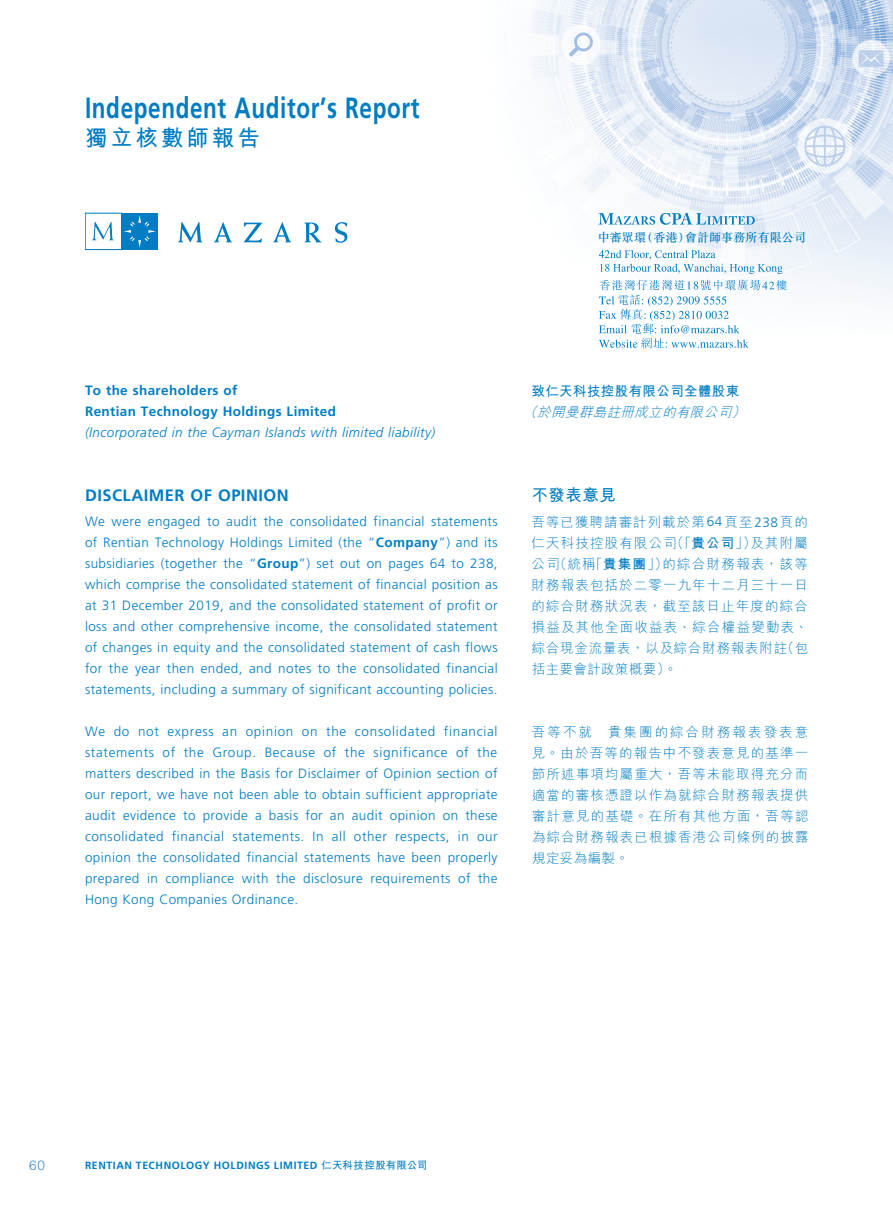
<style>
.page{position:relative;width:893px;height:1212px;background:#fff}
.page>*{position:absolute;margin:0;border:0;box-sizing:border-box;transform-origin:0 0}
.t1{font:700 29.25px "Frutiger";letter-spacing:.03em;color:#007cc2;scale:.77 1}
.t2{font:700 22.5px "M Hei HK";letter-spacing:.13em;color:#007cc2}
.t3{font:700 16.5px "Frutiger";letter-spacing:.03em;color:#007cc2}
.t4{font:700 16.5px "M Hei HK";letter-spacing:.03em;color:#007cc2}
.t5{font:300 13.5px/21px "Frutiger";letter-spacing:.03em;color:#007cc2;text-align:justify}
.t6{font:300 13.5px/21px "M Hei HK";letter-spacing:.08em;color:#007cc2;text-align:justify}
.t7{font:italic 300 13.5px "Frutiger";letter-spacing:.03em;color:#007cc2}
.t8{font:700 13.5px/21px "Frutiger";letter-spacing:.03em;color:#007cc2}
.t9{font:italic 300 13.5px "M Hei HK";color:#007cc2}
.t10{font:700 13.5px "M Hei HK";letter-spacing:.03em;color:#007cc2}
.t11{font:300 13.5px "Helvetica";color:#3f8dcb}
.t12{font:12.15px "M Sung HK Medium E Ten B5 H";color:#007cc2}
.t13{font:700 10.5px "Frutiger";letter-spacing:.05em;color:#007cc2}
.s1{font-weight:700}
.s2{font-family:"Frutiger"}
.s3{font-family:"M Hei HK"}
</style>
<div class="page">
<img style="left:85px;top:0;width:808px;height:349px">
<svg style="left:598px;top:213px;width:157px;height:12px"></svg>
<svg style="left:599px;top:250px;width:188px;height:98px"></svg>
<div style="left:122px;top:213px;width:36px;height:37px;background:#007cc2"></div>
<svg style="left:124px;top:215px;width:32px;height:33px"></svg>
<div style="left:85px;top:213px;width:37px;height:37px;border:1px solid #007cc2"></div>
<svg style="left:92px;top:222px;width:22px;height:18px"></svg>
<svg style="left:178px;top:222px;width:24px;height:20px"></svg>
<svg style="left:244px;top:222px;width:18px;height:21px"></svg>
<svg style="left:335px;top:222px;width:12px;height:21px"></svg>
<svg style="left:214px;top:222px;width:18px;height:20px"></svg>
<svg style="left:273px;top:222px;width:18px;height:20px"></svg>
<svg style="left:304px;top:223px;width:17px;height:19px"></svg>
<h1 class="t1" style="left:85px;top:91px;width:436px">Independent Auditor’s Report</h1>
<h2 class="t2" style="left:85px;top:121px;width:176px">獨立核數師報告</h2>
<p class="t12" style="left:598px;top:229px;width:210px">中審眾環（香港）會計師事務所有限公司</p>
<p class="t8" style="left:85px;top:380px;width:253px">To the shareholders of<br>Rentian Technology Holdings Limited</p>
<p class="t7" style="left:85px;top:425px;width:352px">(Incorporated in the Cayman Islands with limited liability)</p>
<p class="t3" style="left:85px;top:485px;width:205px">DISCLAIMER OF OPINION</p>
<p class="t5" style="left:85px;top:511px;width:414px">We were engaged to audit the consolidated financial statements of Rentian Technology Holdings Limited (the “<span class="s1">Company</span>”) and its subsidiaries (together the “<span class="s1">Group</span>”) set out on pages 64 to 238, which comprise the consolidated statement of financial position as at 31 December 2019, and the consolidated statement of profit or loss and other comprehensive income, the consolidated statement of changes in equity and the consolidated statement of cash flows for the year then ended, and notes to the consolidated financial statements, including a summary of significant accounting policies.</p>
<p class="t5" style="left:85px;top:721px;width:414px">We do not express an opinion on the consolidated financial statements of the Group. Because of the significance of the matters described in the Basis for Disclaimer of Opinion section of our report, we have not been able to obtain sufficient appropriate audit evidence to provide a basis for an audit opinion on these consolidated financial statements. In all other respects, in our opinion the consolidated financial statements have been properly prepared in compliance with the disclosure requirements of the Hong Kong Companies Ordinance.</p>
<p class="t10" style="left:531px;top:381px;width:209px">致仁天科技控股有限公司全體股東</p>
<p class="t9" style="left:523px;top:403px;width:228px">（於開曼群島註冊成立的有限公司）</p>
<p class="t4" style="left:531px;top:483px;width:86px">不發表意見</p>
<p class="t6" style="left:531px;top:511px;width:278px">吾等已獲聘請審計列載於第<span class="s2">64</span>頁至<span class="s2">238</span>頁的仁天科技控股有限公司（「<span class="s1">貴公司</span>」）及其附屬公司（統稱「<span class="s1">貴集團</span>」）的綜合財務報表，該等財務報表包括於二零一九年十二月三十一日的綜合財務狀況表，截至該日止年度的綜合損益及其他全面收益表、綜合權益變動表、綜合現金流量表，以及綜合財務報表附註（包括主要會計政策概要）。</p>
<p class="t6" style="left:532px;top:721px;width:278px">吾等不就 貴集團的綜合財務報表發表意見。由於吾等的報告中不發表意見的基準一節所述事項均屬重大，吾等未能取得充分而適當的審核憑證以作為就綜合財務報表提供審計意見的基礎。在所有其他方面，吾等認為綜合財務報表已根據香港公司條例的披露規定妥為編製。</p>
<p class="t11" style="left:29px;top:1156px;width:17px">60</p>
<p class="t13" style="left:85px;top:1159px;width:344px">RENTIAN TECHNOLOGY HOLDINGS LIMITED <span class="s3">仁天科技控股有限公司</span></p>
</div>
